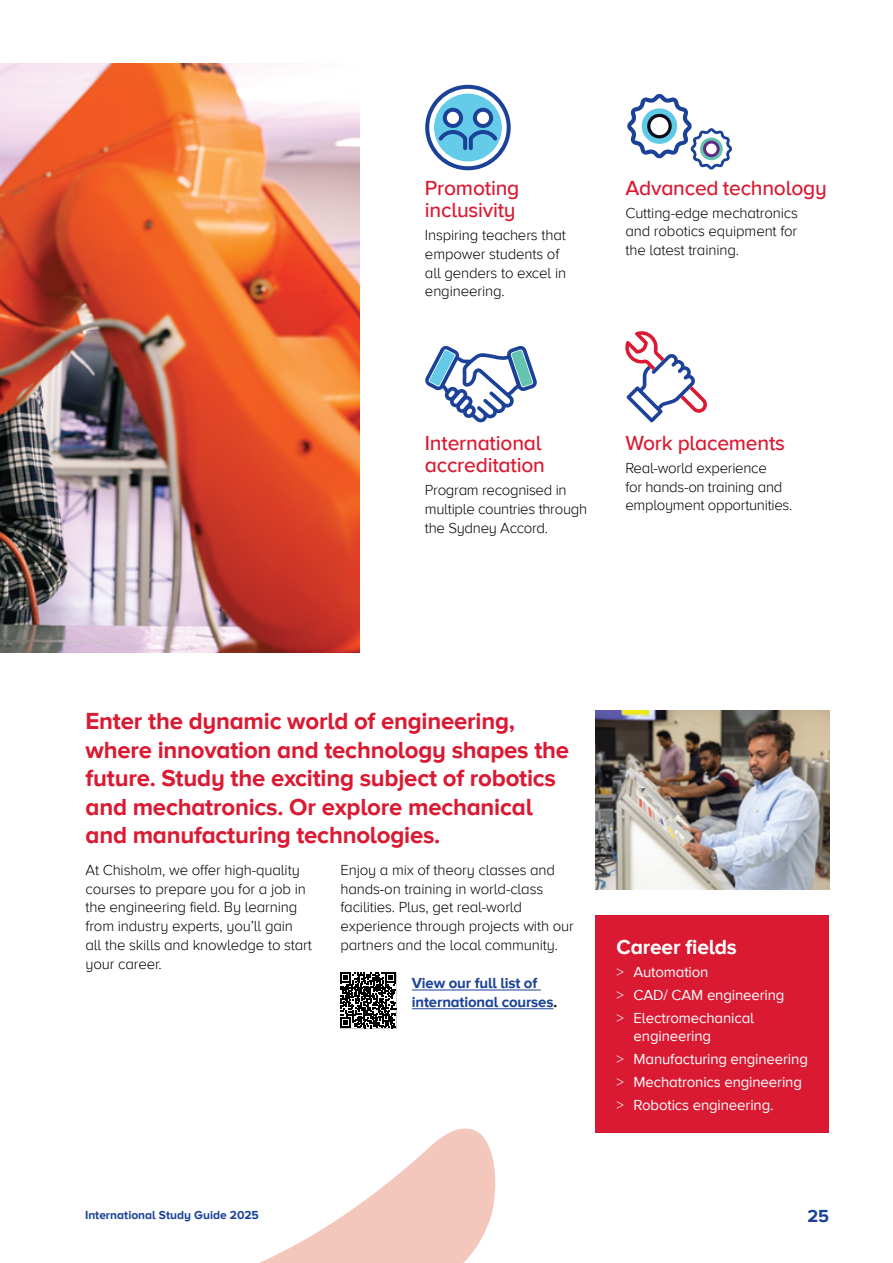
<style>
.page{position:relative;width:893px;height:1263px;background:#fff}
.page>*{position:absolute;margin:0;border:0;box-sizing:border-box;transform-origin:0 0}
.Overview{font:700 24px/28.5px "Proxima Nova A";letter-spacing:-.01em;color:#da1a32}
.Fast_facts_heading{font:500 21px/22.5px "Proxima Nova A";letter-spacing:-.01em;color:#da1a32}
.Subheading{font:700 21px "Proxima Nova A";letter-spacing:-.01em;color:#fff}
.t1{font:700 18px "Proxima Nova A";color:#1b4298}
.Body_text_black{font:300 15px/18.8px "Proxima Nova A";letter-spacing:-.01em;color:#000}
.t2{font:15px/18.8px "Proxima Nova A";letter-spacing:-.01em;color:#fff}
.Body_text_black-2{font:700 15px/18.8px "Proxima Nova A";letter-spacing:-.01em;color:#1b4298}
.t3{font:700 12px "Proxima Nova A";color:#1b4298}
.s1{color:#000}
.s2{font-weight:300}
</style>
<div class="page">
<img style="left:0;top:64px;width:360px;height:588px">
<svg style="left:425px;top:85px;width:86px;height:85px"></svg>
<svg style="left:627px;top:93px;width:106px;height:77px"></svg>
<div style="left:647px;top:114px;width:25px;height:24px;border:3px solid #0a0b18;border-radius:50%"></div>
<div style="left:703px;top:141px;width:17px;height:16px;border:3px solid #612c82;border-radius:50%"></div>
<svg style="left:425px;top:346px;width:112px;height:76px"></svg>
<svg style="left:625px;top:331px;width:82px;height:91px"></svg>
<hr style="left:422px;top:990px;width:119px;height:1px;background:#1b4298">
<hr style="left:412px;top:1008px;width:141px;height:1px;background:#1b4298">
<svg style="left:340px;top:972px;width:57px;height:56px"></svg>
<svg style="left:341px;top:972px;width:55px;height:56px"></svg>
<img style="left:595px;top:710px;width:234px;height:179px">
<div style="left:595px;top:916px;width:234px;height:217px;background:#da1a32"></div>
<svg style="left:259px;top:1128px;width:237px;height:135px;fill:#f4c7bd"></svg>
<p class="Fast_facts_heading" style="left:425px;top:177px;width:96px">Promoting inclusivity</p>
<p class="Body_text_black" style="left:425px;top:226px;width:143px">Inspiring teachers that empower students of all genders to excel in engineering.</p>
<p class="Fast_facts_heading" style="left:625px;top:177px;width:203px">Advanced technology</p>
<p class="Body_text_black" style="left:625px;top:203px;width:174px;text-align:justify">Cutting-edge mechatronics and robotics equipment for the latest training.</p>
<p class="Fast_facts_heading" style="left:425px;top:432px;width:121px">International accreditation</p>
<p class="Body_text_black" style="left:425px;top:481px;width:164px">Program recognised in multiple countries through the Sydney Accord.</p>
<p class="Fast_facts_heading" style="left:625px;top:432px;width:161px">Work placements</p>
<p class="Body_text_black" style="left:625px;top:458px;width:169px">Real-world experience<br>for hands-on training and employment opportunities.</p>
<p class="Overview" style="left:86px;top:708px;width:485px">Enter the dynamic world of engineering, where innovation and technology shapes the future. Study the exciting subject of robotics and mechatronics. Or explore mechanical and manufacturing technologies.</p>
<p class="Body_text_black" style="left:86px;top:861px;width:228px">At Chisholm, we offer high-quality courses to prepare you for a job in the engineering field. By learning from industry experts, you’ll gain all the skills and knowledge to start your career.</p>
<p class="Body_text_black" style="left:340px;top:861px;width:235px">Enjoy a mix of theory classes and hands-on training in world-class facilities. Plus, get real-world experience through projects with our partners and the local community.</p>
<p class="Body_text_black-2" style="left:412px;top:974px;width:147px">View our full list of international courses<span class="s1">.</span></p>
<p class="Subheading" style="left:617px;top:934px;width:122px">Career fields</p>
<p class="t2" style="left:617px;top:962px;width:93px"><span class="s2">&gt;</span> Automation</p>
<p class="t2" style="left:617px;top:985px;width:169px"><span class="s2">&gt;</span> CAD/ CAM engineering</p>
<p class="t2" style="left:634px;top:1008px;width:122px;text-indent:-17px"><span class="s2">&gt;</span> Electromechanical engineering</p>
<p class="t2" style="left:617px;top:1050px;width:193px"><span class="s2">&gt;</span> Manufacturing engineering</p>
<p class="t2" style="left:617px;top:1073px;width:187px"><span class="s2">&gt;</span> Mechatronics engineering</p>
<p class="t2" style="left:617px;top:1096px;width:159px"><span class="s2">&gt;</span> Robotics engineering.</p>
<p class="t3" style="left:85px;top:1208px;width:175px">International Study Guide 2025</p>
<p class="t1" style="left:807px;top:1205px;width:23px">25</p>
</div>
